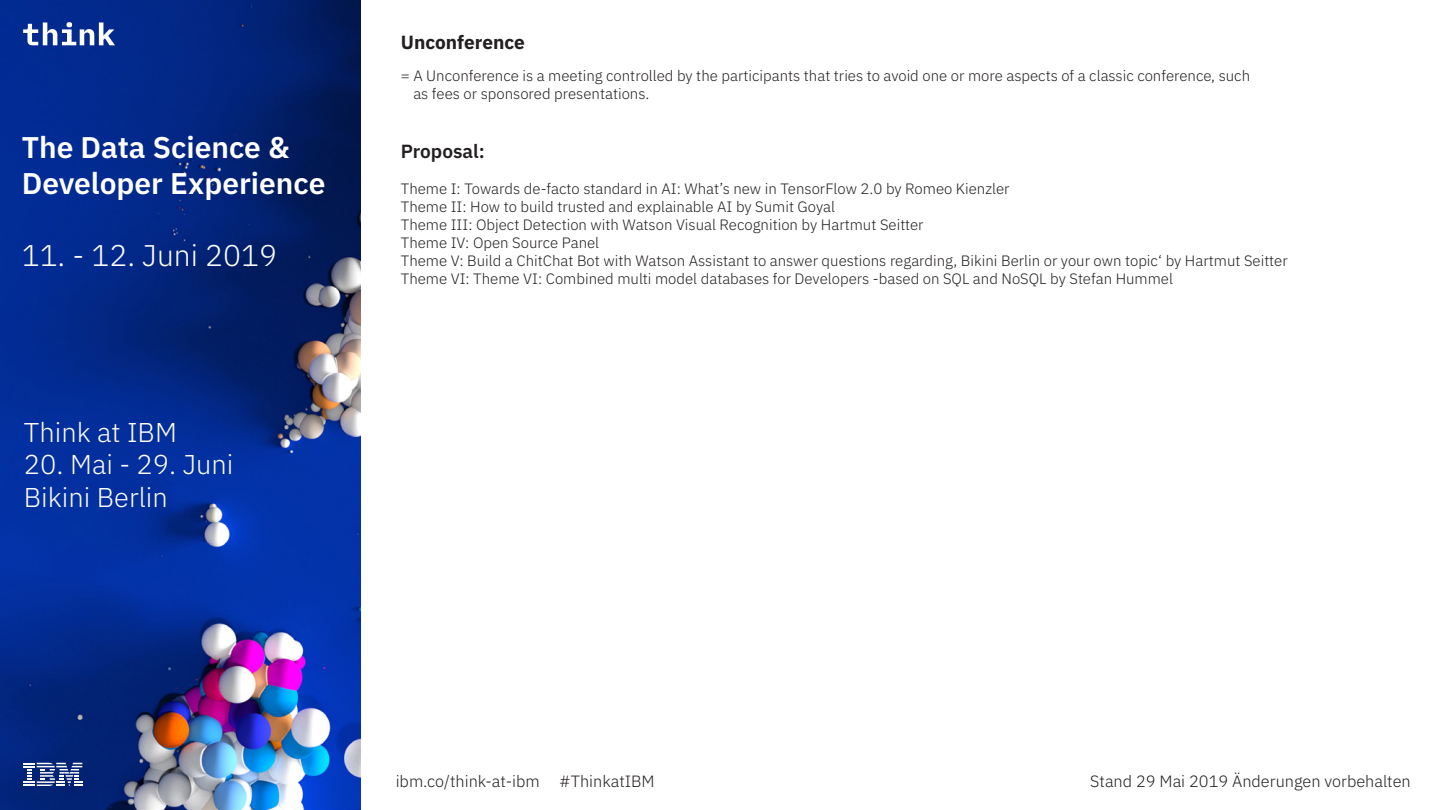
<style>
.page{position:relative;width:1441px;height:810px;background:#fff}
.page>*{position:absolute;margin:0;border:0;box-sizing:border-box;transform-origin:0 0}
.t1{font:600 30px/35.8px "IBM Plex Sans";color:#fff}
.t2{font:300 30px "IBM Plex Sans";color:#fff}
.t3{font:300 27.15px/32.7px "IBM Plex Sans";color:#fff}
.t4{font:700 19.05px "IBM Plex Sans";color:#231f20}
.t5{font:600 19.05px "IBM Plex Sans";color:#231f20}
.t6{font:300 16.35px "IBM Plex Sans";color:#231f20}
.t7{font:300 15px/18px "IBM Plex Sans";color:#231f20}
</style>
<div class="page">
<img style="left:0;top:0;width:360px;height:810px">
<svg style="left:23px;top:22px;width:92px;height:23px"></svg>
<svg style="left:24px;top:763px;width:58px;height:23px"></svg>
<h1 class="t1" style="left:22px;top:127px;width:305px">The Data Science &amp;<br>Developer Experience</h1>
<h1 class="t2" style="left:22px;top:233px;width:257px">11. - 12. Juni 2019</h1>
<h2 class="t3" style="left:24px;top:413px;width:154px">Think at IBM</h2>
<h2 class="t3" style="left:24px;top:446px;width:211px">20. Mai - 29. Juni<br>Bikini Berlin</h2>
<p class="t4" style="left:401px;top:27px;width:126px">Unconference</p>
<p class="t7" style="left:413px;top:65px;width:838px;text-indent:-13px">= A Unconference is a meeting controlled by the participants that tries to avoid one or more aspects of a classic conference, such as fees or sponsored presentations.</p>
<p class="t5" style="left:401px;top:136px;width:86px">Proposal:</p>
<p class="t7" style="left:401px;top:178px;width:888px">Theme I: Towards de-facto standard in AI: What’s new in TensorFlow 2.0 by Romeo Kienzler<br>Theme II: How to build trusted and explainable AI by Sumit Goyal<br>Theme III: Object Detection with Watson Visual Recognition by Hartmut Seitter<br>Theme IV: Open Source Panel<br>Theme V: Build a ChitChat Bot with Watson Assistant to answer questions regarding‚ Bikini Berlin or your own topic‘ by Hartmut Seitter Theme VI: Theme VI: Combined multi model databases for Developers -based on SQL and NoSQL by Stefan Hummel</p>
<p class="t6" style="left:395px;top:769px;width:260px">ibm.co/think-at-ibm #ThinkatIBM</p>
<p class="t6" style="left:1090px;top:769px;width:322px">Stand 29 Mai 2019 Änderungen vorbehalten</p>
</div>
